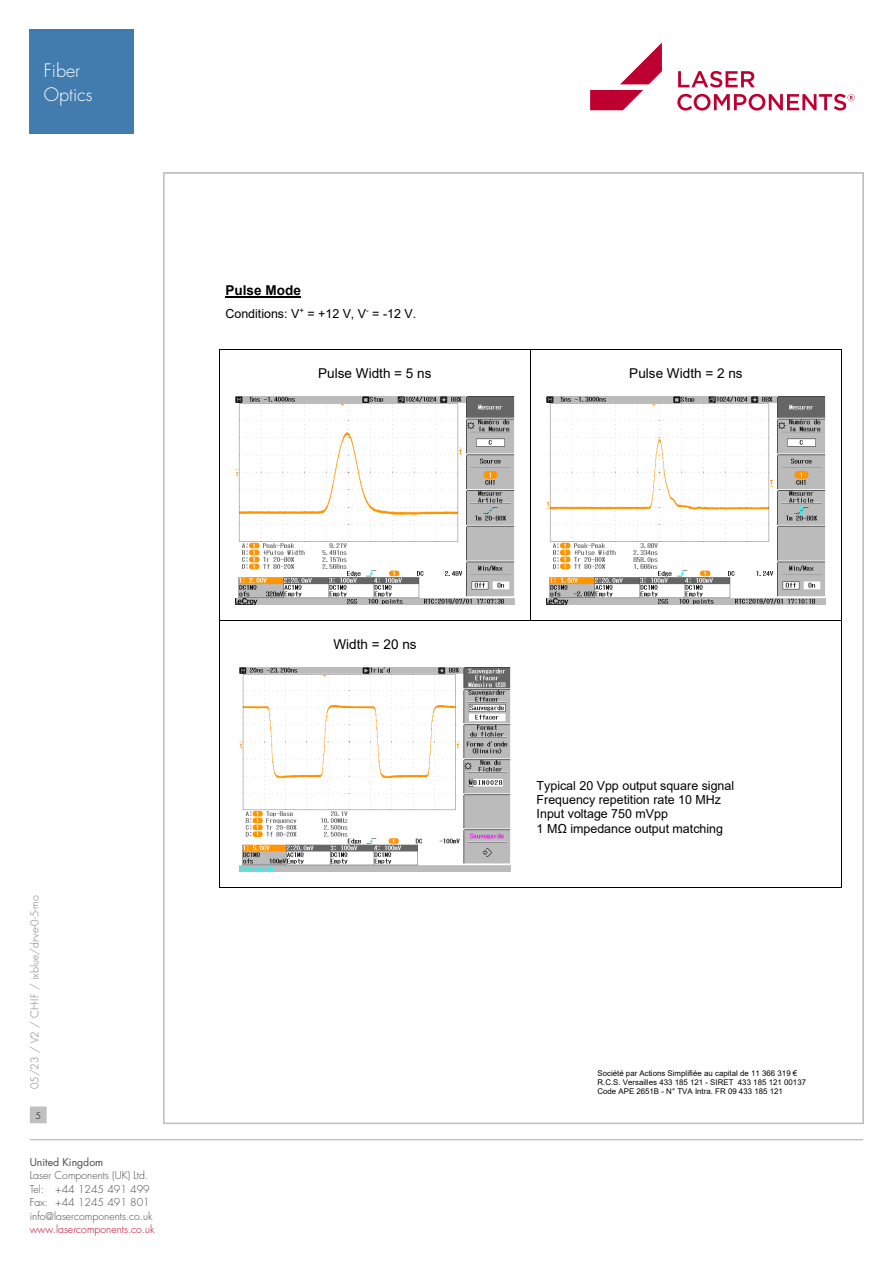
<style>
.page{position:relative;width:893px;height:1263px;background:#fff}
.page>*{position:absolute;margin:0;border:0;box-sizing:border-box;transform-origin:0 0}
.t1{font:300 18px/24px "Futura Std";color:#fff}
.t2{font:13.5px "Arial";color:#000}
.t3{font:700 13.5px "Arial";color:#000}
.t4{font:12.45px/14.2px "Arial";color:#000}
.t5{font:300 10.5px/13.5px "Futura Std";color:#484848}
.t6{font:300 10.5px "Futura Std";color:#7c7c7c}
.t7{font:300 10.5px "Futura Std";color:#be0027}
.t8{font:10.5px "Futura Std";color:#484848}
.t9{font:300 9px "Futura Std";color:#000}
.t10{font:7.8px/9.1px "Arial";color:#000}
</style>
<div class="page">
<hr style="left:30px;top:1139px;width:833px;height:1px;background:#c0c0c0">
<div style="left:31px;top:1107px;width:15px;height:16px;background:#c0c0c0"></div>
<div style="left:30px;top:1106px;width:17px;height:17px;border:1px solid #c0c0c0"></div>
<svg style="left:677px;top:71px;width:178px;height:40px"></svg>
<svg style="left:590px;top:43px;width:72px;height:67px"></svg>
<hr style="left:225px;top:297px;width:76px;height:1px;background:#000">
<img style="left:235px;top:396px;width:279px;height:209px">
<img style="left:546px;top:396px;width:279px;height:209px">
<hr style="left:220px;top:349px;width:310px;height:1px;background:#000">
<hr style="left:531px;top:349px;width:310px;height:1px;background:#000">
<hr style="left:219px;top:349px;width:1px;height:271px;background:#000">
<hr style="left:530px;top:349px;width:1px;height:271px;background:#000">
<hr style="left:841px;top:349px;width:1px;height:271px;background:#000">
<img style="left:239px;top:668px;width:272px;height:204px">
<hr style="left:220px;top:620px;width:310px;height:1px;background:#000">
<hr style="left:531px;top:620px;width:310px;height:1px;background:#000">
<hr style="left:219px;top:621px;width:1px;height:266px;background:#000">
<hr style="left:220px;top:887px;width:310px;height:1px;background:#000">
<hr style="left:530px;top:887px;width:311px;height:1px;background:#000">
<hr style="left:841px;top:621px;width:1px;height:266px;background:#000">
<div style="left:30px;top:30px;width:104px;height:104px;background:#427cae"></div>
<h1 class="t1" style="left:44px;top:59px;width:50px">Fiber<br>Optics</h1>
<p class="t3" style="left:225px;top:281px;width:77px">Pulse Mode</p>
<p class="t4" style="left:225px;top:306px;width:192px">Conditions: V<sup>+</sup> = +12 V, V<sup>-</sup> = -12 V.</p>
<p class="t2" style="left:318px;top:364px;width:115px">Pulse Width = 5 ns</p>
<p class="t2" style="left:629px;top:364px;width:115px">Pulse Width = 2 ns</p>
<p class="t6" style="left:28px;top:1089px;width:196px;rotate:-90deg">05/23 / V2 / CH-IF / ixblue/dr-ve-0-5-mo</p>
<p class="t9" style="left:35px;top:1110px;width:7px">5</p>
<p class="t8" style="left:30px;top:1155px;width:75px">United Kingdom</p>
<p class="t5" style="left:30px;top:1169px;width:124px">Laser Components (UK) Ltd.<br>Tel: +44 1245 491 499<br>Fax: +44 1245 491 801 info@lasercomponents.co.uk</p>
<p class="t7" style="left:30px;top:1223px;width:126px">www.lasercomponents.co.uk</p>
<p class="t2" style="left:333px;top:635px;width:85px">Width = 20 ns</p>
<p class="t4" style="left:537px;top:778px;width:199px">Typical 20 Vpp output square signal<br>Frequency repetition rate 10 MHz<br>Input voltage 750 mVpp<br>1 MΩ impedance output matching</p>
<p class="t10" style="left:597px;top:1068px;width:210px">Société par Actions Simplifiée au capital de 11 366 319 €<br>R.C.S. Versailles 433 185 121 - SIRET 433 185 121 00137<br>Code APE 2651B - N° TVA Intra. FR 09 433 185 121</p>
</div>
